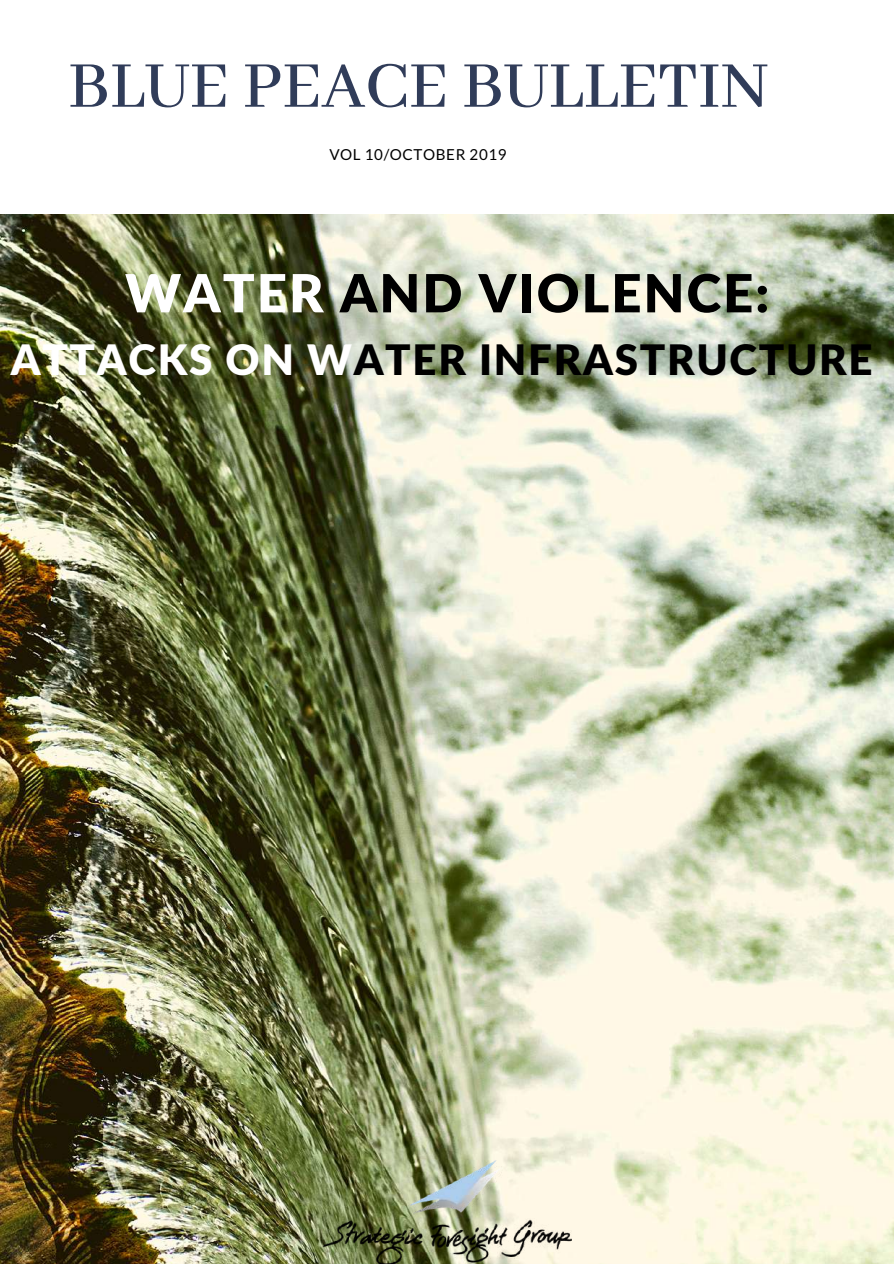
<style>
.page{position:relative;width:894px;height:1264px;background:#fff}
.page>*{position:absolute;margin:0;border:0;box-sizing:border-box;transform-origin:0 0}
.t1{font:500 72px "Abhaya Libre";color:#303c59}
.t2{font:900 52.5px "Lato Latin";letter-spacing:.04em;color:#000}
.t3{font:900 42px "Lato Latin";letter-spacing:.04em;color:#000}
.t4{font:15.15px "Lato";letter-spacing:.04em;color:#000}
.s1{color:#fff}
</style>
<div class="page">
<img style="left:0;top:215px;width:893px;height:1048px">
<img style="left:323px;top:1160px;width:248px;height:103px">
<h1 class="t1" style="left:68px;top:46px;width:701px">BLUE PEACE BULLETIN</h1>
<p class="t4" style="left:329px;top:145px;width:179px">VOL 10/OCTOBER 2019</p>
<p class="t2" style="left:125px;top:260px;width:645px"><span class="s1">WATER</span> AND VIOLENCE:</p>
<p class="t3" style="left:11px;top:333px;width:863px"><span class="s1">ATTACKS ON W</span>ATER INFRASTRUCTURE</p>
</div>
